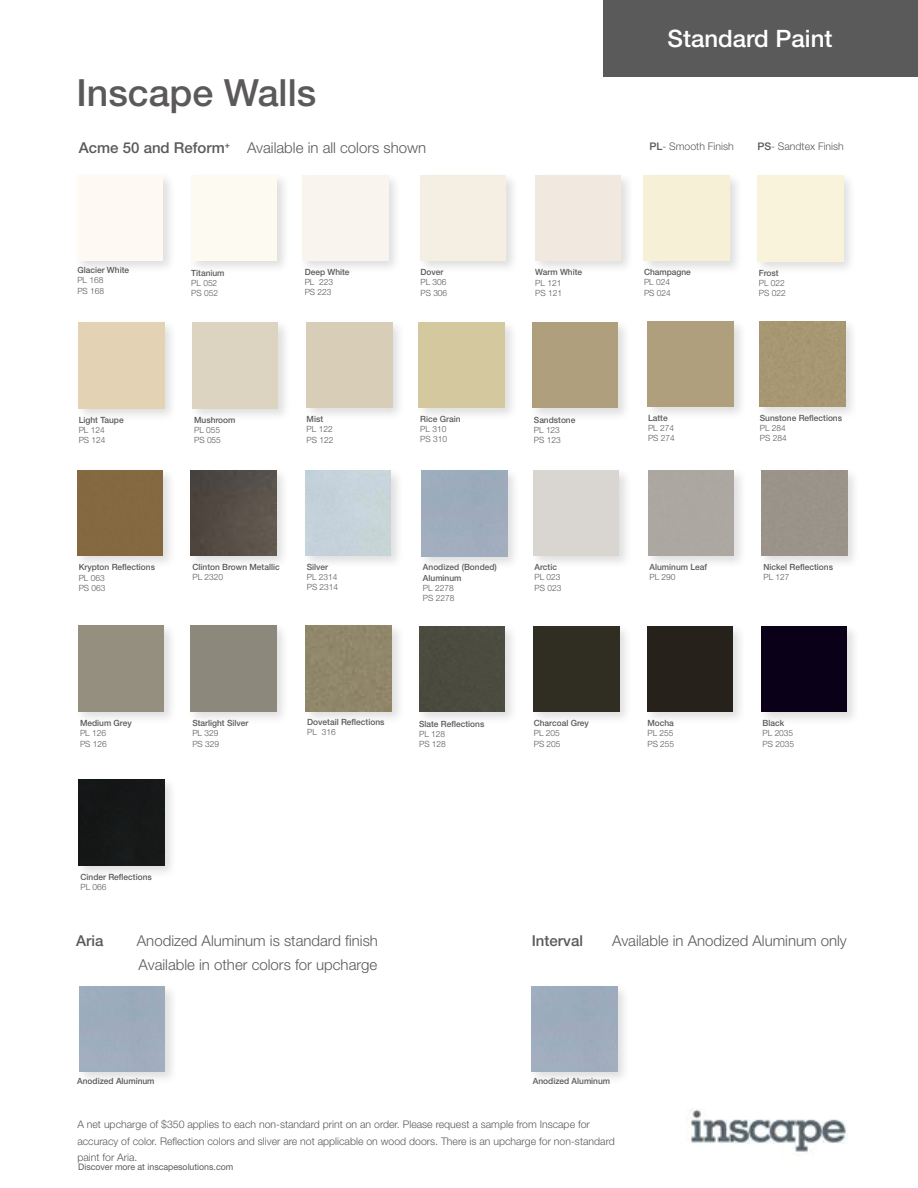
<style>
.page{position:relative;width:918px;height:1188px;background:#fff}
.page>*{position:absolute;margin:0;border:0;box-sizing:border-box;transform-origin:0 0}
.t1{font:500 37.5px "Helvetica Neue LT Std";color:#5b5959}
.t2{font:500 24px "Helvetica Neue LT Std";color:#fff}
.t3{font:300 15px/24px "Helvetica Neue LT Std";color:#5a5a5a}
.t4{font:500 15px "Helvetica Neue LT Std";color:#5a5a5a}
.t5{font:300 10.5px/16.5px "Helvetica Neue LT Std";color:#5a5a5a}
.t6{font:9px "Helvetica Neue LT Std";color:#5b5959}
.t7{font:500 8.55px/10.2px "Helvetica Neue LT Std";color:#5b5959}
.t8{font:300 8.55px/10.2px "Helvetica Neue LT Std";color:#5b5959}
.s1{font-weight:500}
</style>
<div class="page">
<div style="left:303px;top:623px;width:102px;height:102px;background:#000;opacity:.13"></div>
<div style="left:306px;top:626px;width:85px;height:85px;background:#90876a"></div>
<div style="left:645px;top:467px;width:102px;height:102px;background:#000;opacity:.13"></div>
<div style="left:648px;top:470px;width:86px;height:86px;background:#aca7a1"></div>
<div style="left:759px;top:467px;width:102px;height:102px;background:#000;opacity:.13"></div>
<div style="left:762px;top:470px;width:85px;height:86px;background:#9b9389"></div>
<div style="left:604px;top:0;width:314px;height:76px;background:#5a5a5a"></div>
<div style="left:645px;top:318px;width:102px;height:102px;background:#000;opacity:.13"></div>
<div style="left:648px;top:321px;width:85px;height:86px;background:#af9f7d"></div>
<div style="left:644px;top:623px;width:102px;height:102px;background:#000;opacity:.13"></div>
<div style="left:647px;top:626px;width:86px;height:86px;background:#26211b"></div>
<div style="left:74px;top:172px;width:102px;height:102px;background:#000;opacity:.13"></div>
<div style="left:77px;top:175px;width:86px;height:86px;background:#fff9f3"></div>
<div style="left:416px;top:319px;width:102px;height:102px;background:#000;opacity:.13"></div>
<div style="left:419px;top:322px;width:85px;height:86px;background:#d4c89e"></div>
<div style="left:755px;top:173px;width:102px;height:102px;background:#000;opacity:.13"></div>
<div style="left:758px;top:176px;width:85px;height:85px;background:#f9f3db"></div>
<div style="left:529px;top:320px;width:102px;height:102px;background:#000;opacity:.13"></div>
<div style="left:532px;top:322px;width:86px;height:86px;background:#af9f7d"></div>
<div style="left:641px;top:173px;width:102px;height:102px;background:#000;opacity:.13"></div>
<div style="left:644px;top:175px;width:85px;height:86px;background:#f6f0d6"></div>
<div style="left:532px;top:172px;width:102px;height:102px;background:#000;opacity:.13"></div>
<div style="left:535px;top:175px;width:86px;height:86px;background:#f1e8df"></div>
<div style="left:417px;top:172px;width:102px;height:102px;background:#000;opacity:.13"></div>
<div style="left:420px;top:175px;width:86px;height:86px;background:#f5efe3"></div>
<div style="left:300px;top:172px;width:102px;height:102px;background:#000;opacity:.13"></div>
<div style="left:303px;top:175px;width:85px;height:86px;background:#f9f4ee"></div>
<div style="left:189px;top:320px;width:102px;height:102px;background:#000;opacity:.13"></div>
<div style="left:192px;top:323px;width:86px;height:85px;background:#dcd3c1"></div>
<div style="left:530px;top:467px;width:102px;height:102px;background:#000;opacity:.13"></div>
<div style="left:533px;top:470px;width:86px;height:86px;background:#d9d6d1"></div>
<div style="left:188px;top:623px;width:102px;height:102px;background:#000;opacity:.13"></div>
<div style="left:191px;top:626px;width:85px;height:85px;background:#8c887c"></div>
<div style="left:304px;top:319px;width:102px;height:102px;background:#000;opacity:.13"></div>
<div style="left:307px;top:322px;width:85px;height:86px;background:#d8cdb7"></div>
<div style="left:188px;top:172px;width:102px;height:102px;background:#000;opacity:.13"></div>
<div style="left:191px;top:175px;width:86px;height:86px;background:#fdfaf1"></div>
<div style="left:76px;top:320px;width:102px;height:102px;background:#000;opacity:.13"></div>
<div style="left:79px;top:323px;width:85px;height:85px;background:#e3d2b4"></div>
<div style="left:75px;top:623px;width:102px;height:102px;background:#000;opacity:.13"></div>
<div style="left:78px;top:626px;width:86px;height:85px;background:#958f7f"></div>
<div style="left:74px;top:467px;width:102px;height:102px;background:#000;opacity:.13"></div>
<div style="left:77px;top:470px;width:86px;height:86px;background:#846840"></div>
<div style="left:757px;top:318px;width:102px;height:102px;background:#000;opacity:.13"></div>
<div style="left:760px;top:321px;width:85px;height:86px;background:#a79773"></div>
<div style="left:416px;top:623px;width:102px;height:102px;background:#000;opacity:.13"></div>
<div style="left:419px;top:626px;width:86px;height:86px;background:#4b4b3f"></div>
<div style="left:531px;top:623px;width:102px;height:102px;background:#000;opacity:.13"></div>
<div style="left:534px;top:626px;width:85px;height:86px;background:#302e22"></div>
<div style="left:758px;top:624px;width:102px;height:102px;background:#000;opacity:.13"></div>
<div style="left:761px;top:626px;width:86px;height:86px;background:#0a0018"></div>
<div style="left:419px;top:468px;width:102px;height:102px;background:#000;opacity:.13"></div>
<div style="left:422px;top:471px;width:85px;height:85px;background:#9eacbc"></div>
<div style="left:529px;top:983px;width:102px;height:102px;background:#000;opacity:.13"></div>
<div style="left:532px;top:986px;width:85px;height:86px;background:#9eacbc"></div>
<div style="left:76px;top:983px;width:102px;height:102px;background:#000;opacity:.13"></div>
<div style="left:79px;top:986px;width:86px;height:86px;background:#9eacbc"></div>
<div style="left:303px;top:467px;width:102px;height:102px;background:#000;opacity:.13"></div>
<div style="left:305px;top:470px;width:86px;height:86px;background:#c6d3da"></div>
<div style="left:188px;top:467px;width:102px;height:102px;background:#000;opacity:.13"></div>
<img style="left:191px;top:470px;width:85px;height:86px">
<div style="left:76px;top:777px;width:102px;height:102px;background:#000;opacity:.13"></div>
<div style="left:79px;top:780px;width:85px;height:85px;background:#161818"></div>
<img style="left:689px;top:1109px;width:157px;height:47px">
<h2 class="t2" style="left:668px;top:24px;width:166px">Standard Paint</h2>
<h1 class="t1" style="left:76px;top:70px;width:241px">Inscape Walls</h1>
<h3 class="t3" style="left:79px;top:135px;width:349px"><span class="s1">Acme 50 and Reform</span><sup>+</sup> Available in all colors shown</h3>
<p class="t5" style="left:649px;top:137px;width:86px"><span class="s1">PL</span>- Smooth Finish</p>
<p class="t5" style="left:757px;top:137px;width:88px"><span class="s1">PS</span>- Sandtex Finish</p>
<p class="t7" style="left:77px;top:265px;width:53px">Glacier White</p>
<p class="t8" style="left:77px;top:275px;width:28px">PL 168<br>PS 168</p>
<p class="t7" style="left:191px;top:268px;width:35px">Titanium</p>
<p class="t8" style="left:191px;top:278px;width:28px">PL 052<br>PS 052</p>
<p class="t7" style="left:305px;top:266px;width:46px">Deep White</p>
<p class="t8" style="left:305px;top:277px;width:30px">PL 223<br>PS 223</p>
<p class="t7" style="left:420px;top:267px;width:24px">Dover</p>
<p class="t8" style="left:420px;top:277px;width:28px">PL 306<br>PS 306</p>
<p class="t7" style="left:535px;top:267px;width:48px">Warm White</p>
<p class="t8" style="left:535px;top:277px;width:28px">PL 121<br>PS 121</p>
<p class="t7" style="left:644px;top:267px;width:48px">Champagne</p>
<p class="t8" style="left:644px;top:277px;width:28px">PL 024<br>PS 024</p>
<p class="t7" style="left:759px;top:267px;width:21px">Frost</p>
<p class="t8" style="left:759px;top:278px;width:28px">PL 022<br>PS 022</p>
<p class="t7" style="left:79px;top:415px;width:47px">Light Taupe</p>
<p class="t8" style="left:79px;top:425px;width:28px">PL 124<br>PS 124</p>
<p class="t7" style="left:194px;top:415px;width:43px">Mushroom</p>
<p class="t8" style="left:194px;top:425px;width:28px">PL 055<br>PS 055</p>
<p class="t7" style="left:307px;top:414px;width:18px">Mist</p>
<p class="t8" style="left:307px;top:424px;width:28px">PL 122<br>PS 122</p>
<p class="t7" style="left:420px;top:413px;width:42px">Rice Grain</p>
<p class="t8" style="left:420px;top:424px;width:28px">PL 310<br>PS 310</p>
<p class="t7" style="left:534px;top:414px;width:43px">Sandstone</p>
<p class="t8" style="left:534px;top:424px;width:28px">PL 123<br>PS 123</p>
<p class="t7" style="left:648px;top:413px;width:21px">Latte</p>
<p class="t8" style="left:648px;top:423px;width:28px">PL 274<br>PS 274</p>
<p class="t7" style="left:760px;top:413px;width:84px">Sunstone Reflections</p>
<p class="t8" style="left:760px;top:423px;width:28px">PL 284<br>PS 284</p>
<p class="t7" style="left:79px;top:562px;width:78px">Krypton Reflections</p>
<p class="t8" style="left:79px;top:572px;width:28px">PL 063<br>PS 063</p>
<p class="t7" style="left:193px;top:562px;width:89px">Clinton Brown Metallic</p>
<p class="t8" style="left:193px;top:572px;width:32px">PL 2320</p>
<p class="t7" style="left:307px;top:562px;width:23px">Silver</p>
<p class="t8" style="left:307px;top:572px;width:33px">PL 2314<br>PS 2314</p>
<p class="t7" style="left:423px;top:562px;width:75px">Anodized (Bonded)<br>Aluminum</p>
<p class="t8" style="left:423px;top:582px;width:33px">PL 2278<br>PS 2278</p>
<p class="t7" style="left:535px;top:562px;width:24px">Arctic</p>
<p class="t8" style="left:535px;top:572px;width:28px">PL 023<br>PS 023</p>
<p class="t7" style="left:650px;top:562px;width:59px">Aluminum Leaf</p>
<p class="t8" style="left:650px;top:572px;width:28px">PL 290</p>
<p class="t7" style="left:763px;top:562px;width:71px">Nickel Reflections</p>
<p class="t8" style="left:763px;top:572px;width:28px">PL 127</p>
<p class="t7" style="left:80px;top:718px;width:53px">Medium Grey</p>
<p class="t8" style="left:80px;top:728px;width:28px">PL 126<br>PS 126</p>
<p class="t7" style="left:192px;top:718px;width:58px">Starlight Silver</p>
<p class="t8" style="left:192px;top:728px;width:28px">PL 329<br>PS 329</p>
<p class="t7" style="left:307px;top:717px;width:79px">Dovetail Reflections</p>
<p class="t8" style="left:307px;top:727px;width:30px">PL 316</p>
<p class="t7" style="left:419px;top:718px;width:67px">Slate Reflections</p>
<p class="t8" style="left:419px;top:729px;width:28px">PL 128<br>PS 128</p>
<p class="t7" style="left:534px;top:718px;width:57px">Charcoal Grey</p>
<p class="t8" style="left:534px;top:728px;width:28px">PL 205<br>PS 205</p>
<p class="t7" style="left:647px;top:718px;width:28px">Mocha</p>
<p class="t8" style="left:647px;top:728px;width:28px">PL 255<br>PS 255</p>
<p class="t7" style="left:763px;top:718px;width:23px">Black</p>
<p class="t8" style="left:763px;top:728px;width:33px">PL 2035<br>PS 2035</p>
<p class="t7" style="left:81px;top:872px;width:73px">Cinder Reflections</p>
<p class="t8" style="left:81px;top:882px;width:28px">PL 066</p>
<h3 class="t4" style="left:76px;top:931px;width:29px">Aria</h3>
<h3 class="t3" style="left:137px;top:928px;width:243px">Anodized Aluminum is standard finish<br>Available in other colors for upcharge</h3>
<p class="t7" style="left:77px;top:1076px;width:79px">Anodized Aluminum</p>
<h3 class="t4" style="left:532px;top:931px;width:53px">Interval</h3>
<h3 class="t3" style="left:612px;top:928px;width:236px">Available in Anodized Aluminum only</h3>
<p class="t7" style="left:533px;top:1076px;width:79px">Anodized Aluminum</p>
<p class="t5" style="left:77px;top:1116px;width:539px">A net upcharge of $350 applies to each non-standard print on an order. Please request a sample from Inscape for accuracy of color. Reflection colors and sliver are not applicable on wood doors. There is an upcharge for non-standard paint for Aria.</p>
<p class="t6" style="left:78px;top:1161px;width:157px">Discover more at inscapesolutions.com</p>
</div>
